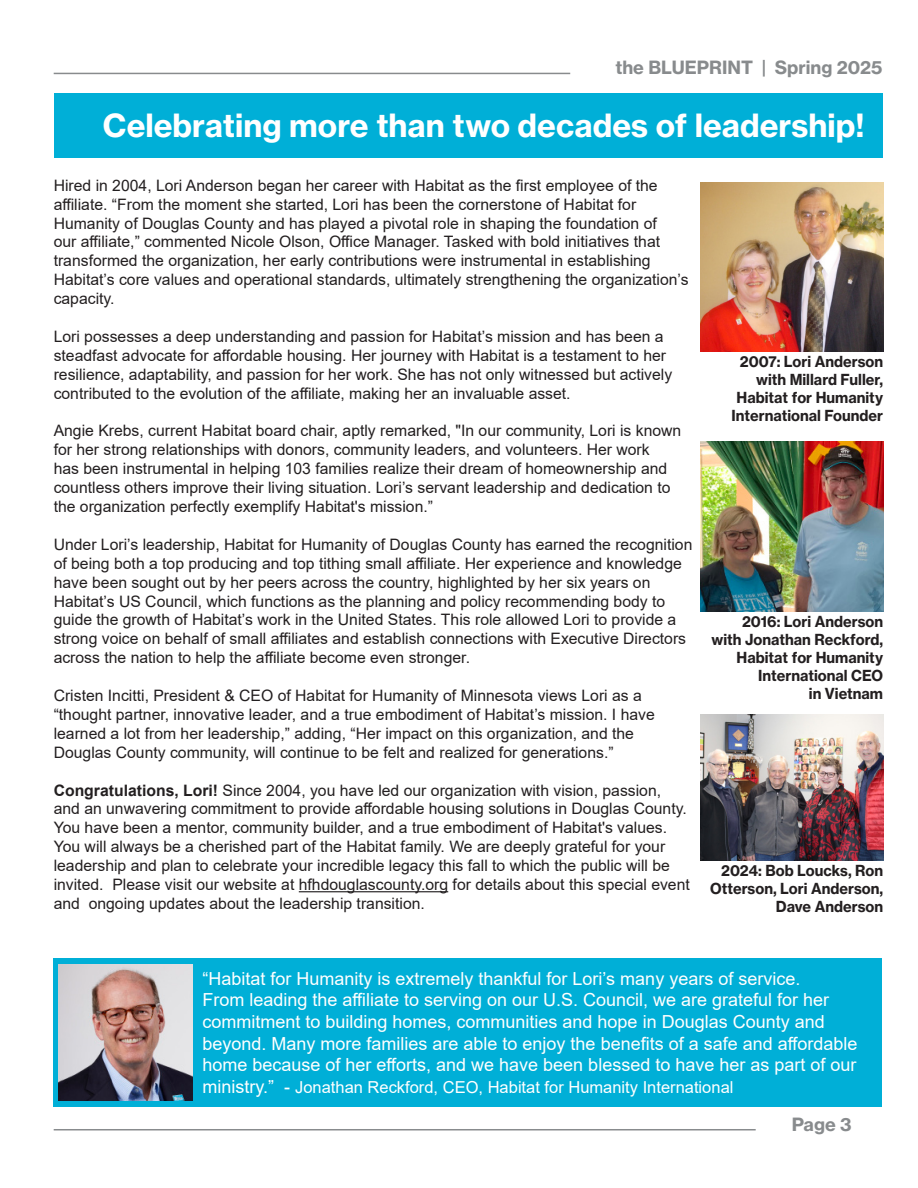
<style>
.page{position:relative;width:918px;height:1188px;background:#fff}
.page>*{position:absolute;margin:0;border:0;box-sizing:border-box;transform-origin:0 0}
.t1{font:31.5px "N Haas Grotesk TX Pro 75 Bd";color:#fff}
.t2{font:18px/21.6px "Arial";color:#fff}
.t3{font:18px "N Haas Grotesk TX Pro 75 Bd";color:#888b8d}
.t4{font:16.5px "Arial";color:#fff}
.t5{font:15.75px/18.9px "Arial";color:#231f20}
.t6{font:15px/18px "N Haas Grotesk TX Pro 75 Bd";color:#231f20;text-align:right;scale:.96 1}
.s1{font-weight:700}
.s2{font-size:18px}
</style>
<div class="page">
<div style="left:53px;top:958px;width:829px;height:149px;background:#00afd7"></div>
<hr style="left:54px;top:73px;width:516px;height:1px;background:#888b8d">
<hr style="left:54px;top:1129px;width:702px;height:1px;background:#888b8d">
<img style="left:58px;top:965px;width:134px;height:135px">
<hr style="left:299px;top:891px;width:149px;height:1px;background:#231f20">
<img style="left:701px;top:715px;width:182px;height:145px">
<img style="left:701px;top:442px;width:182px;height:169px">
<img style="left:701px;top:182px;width:182px;height:170px">
<div style="left:54px;top:93px;width:828px;height:65px;background:#00afd7"></div>
<p class="t3" style="left:615px;top:56px;width:269px">the BLUEPRINT | Spring 2025</p>
<p class="t1" style="left:103px;top:105px;width:763px">Celebrating more than two decades of leadership!</p>
<p class="t5" style="left:54px;top:176px;width:606px">Hired in 2004, Lori Anderson began her career with Habitat as the first employee of the</p>
<p class="t5" style="left:54px;top:195px;width:584px">affiliate. “From the moment she started, Lori has been the cornerstone of Habitat for</p>
<p class="t5" style="left:54px;top:214px;width:605px">Humanity of Douglas County and has played a pivotal role in shaping the foundation of</p>
<p class="t5" style="left:54px;top:232px;width:637px">our affiliate,” commented Nicole Olson, Office Manager. Tasked with bold initiatives that transformed the organization, her early contributions were instrumental in establishing Habitat’s core values and operational standards, ultimately strengthening the organization’s capacity.</p>
<p class="t5" style="left:54px;top:327px;width:611px">Lori possesses a deep understanding and passion for Habitat’s mission and has been a</p>
<p class="t5" style="left:54px;top:346px;width:614px">steadfast advocate for affordable housing. Her journey with Habitat is a testament to her</p>
<p class="t5" style="left:54px;top:365px;width:620px">resilience, adaptability, and passion for her work. She has not only witnessed but actively</p>
<p class="t5" style="left:54px;top:384px;width:519px">contributed to the evolution of the affiliate, making her an invaluable asset.</p>
<p class="t5" style="left:54px;top:421px;width:629px">Angie Krebs, current Habitat board chair, aptly remarked, "In our community, Lori is known for her strong relationships with donors, community leaders, and volunteers. Her work</p>
<p class="t5" style="left:54px;top:459px;width:618px">has been instrumental in helping 103 families realize their dream of homeownership and countless others improve their living situation. Lori’s servant leadership and dedication to</p>
<p class="t5" style="left:54px;top:497px;width:381px">the organization perfectly exemplify Habitat's mission.”</p>
<p class="t5" style="left:54px;top:535px;width:640px">Under Lori’s leadership, Habitat for Humanity of Douglas County has earned the recognition of being both a top producing and top tithing small affiliate. Her experience and knowledge have been sought out by her peers across the country, highlighted by her six years on</p>
<p class="t5" style="left:54px;top:592px;width:634px">Habitat’s US Council, which functions as the planning and policy recommending body to guide the growth of Habitat’s work in the United States. This role allowed Lori to provide a strong voice on behalf of small affiliates and establish connections with Executive Directors across the nation to help the affiliate become even stronger.</p>
<p class="t5" style="left:54px;top:686px;width:603px">Cristen Incitti, President &amp; CEO of Habitat for Humanity of Minnesota views Lori as a “thought partner, innovative leader, and a true embodiment of Habitat’s mission. I have learned a lot from her leadership,” adding, “Her impact on this organization, and the</p>
<p class="t5" style="left:54px;top:743px;width:561px">Douglas County community, will continue to be felt and realized for generations.”</p>
<p class="t5" style="left:54px;top:781px;width:609px"><span class="s1">Congratulations, Lori!</span> Since 2004, you have led our organization with vision, passion,</p>
<p class="t5" style="left:54px;top:799px;width:635px">and an unwavering commitment to provide affordable housing solutions in Douglas County.<br>You have been a mentor, community builder, and a true embodiment of Habitat's values.</p>
<p class="t5" style="left:54px;top:837px;width:638px">You will always be a cherished part of the Habitat family. We are deeply grateful for your leadership and plan to celebrate your incredible legacy this fall to which the public will be invited. Please visit our website at hfhdouglascounty.org for details about this special event and ongoing updates about the leadership transition.</p>
<p class="t6" style="left:740px;top:353px;width:151px">2007: Lori Anderson</p>
<p class="t6" style="left:756px;top:371px;width:134px">with Millard Fuller,</p>
<p class="t6" style="left:737px;top:389px;width:154px">Habitat for Humanity</p>
<p class="t6" style="left:732px;top:407px;width:159px">International Founder</p>
<p class="t6" style="left:742px;top:612px;width:148px">2016: Lori Anderson</p>
<p class="t6" style="left:712px;top:630px;width:180px">with Jonathan Reckford,</p>
<p class="t6" style="left:737px;top:648px;width:154px">Habitat for Humanity</p>
<p class="t6" style="left:758px;top:666px;width:132px">International CEO</p>
<p class="t6" style="left:809px;top:684px;width:79px">in Vietnam</p>
<p class="t6" style="left:710px;top:862px;width:182px">2024: Bob Loucks, Ron<br>Otterson, Lori Anderson,<br>Dave Anderson</p>
<p class="t2" style="left:202px;top:968px;width:599px">“Habitat for Humanity is extremely thankful for Lori’s many years of service.</p>
<p class="t2" style="left:202px;top:989px;width:656px">From leading the affiliate to serving on our U.S. Council, we are grateful for her commitment to building homes, communities and hope in Douglas County and beyond. Many more families are able to enjoy the benefits of a safe and affordable home because of her efforts, and we have been blessed to have her as part of our</p>
<p class="t4" style="left:202px;top:1076px;width:533px"><span class="s2">ministry.” -</span> Jonathan Reckford, CEO, Habitat for Humanity International</p>
<p class="t3" style="left:792px;top:1113px;width:61px">Page 3</p>
</div>
